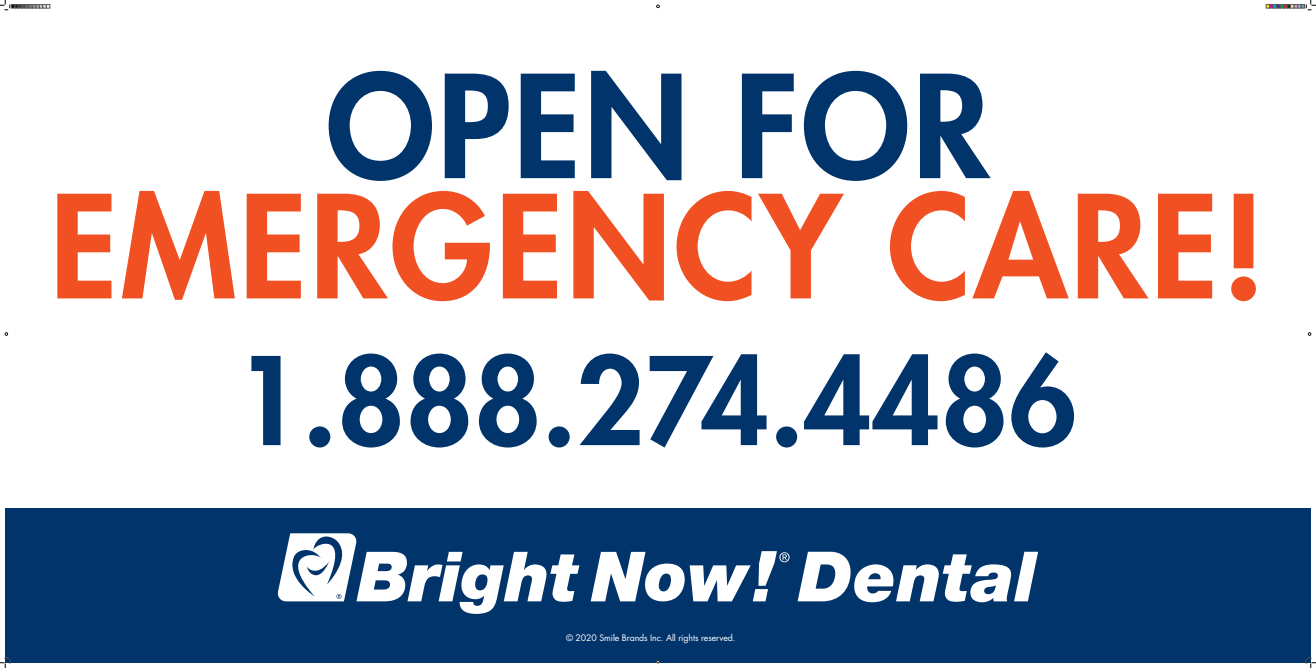
<style>
.page{position:relative;width:1316px;height:668px;background:#fff}
.page>*{position:absolute;margin:0;border:0;box-sizing:border-box;transform-origin:0 0}
.t1{font:800 138.78px "Futura Std";letter-spacing:.02em;color:#f05022}
.t2{font:800 138.55px "Futura Std";letter-spacing:.02em;color:#00346b}
.t3{font:800 118.28px "Futura Std";color:#00346b}
.t4{font:8.75px "Futura Std";letter-spacing:-.01em;color:#fff}
</style>
<div class="page">
<div style="left:5px;top:507px;width:1305px;height:155px;background:#00346b"></div>
<svg style="left:797px;top:551px;width:241px;height:51px"></svg>
<svg style="left:590px;top:551px;width:199px;height:50px"></svg>
<svg style="left:278px;top:533px;width:301px;height:80px"></svg>
<svg style="left:0;top:658px;width:11px;height:10px"></svg>
<svg style="left:1306px;top:658px;width:10px;height:10px"></svg>
<svg style="left:0;top:0;width:50px;height:11px"></svg>
<svg style="left:1266px;top:0;width:50px;height:11px"></svg>
<p class="t2" style="left:326px;top:39px;width:665px">OPEN FOR</p>
<p class="t1" style="left:50px;top:159px;width:1217px">EMERGENCY CARE!</p>
<p class="t3" style="left:234px;top:326px;width:844px">1.888.274.4486</p>
<p class="t4" style="left:566px;top:631px;width:171px">© 2020 Smile Brands Inc. All rights reserved.</p>
</div>
